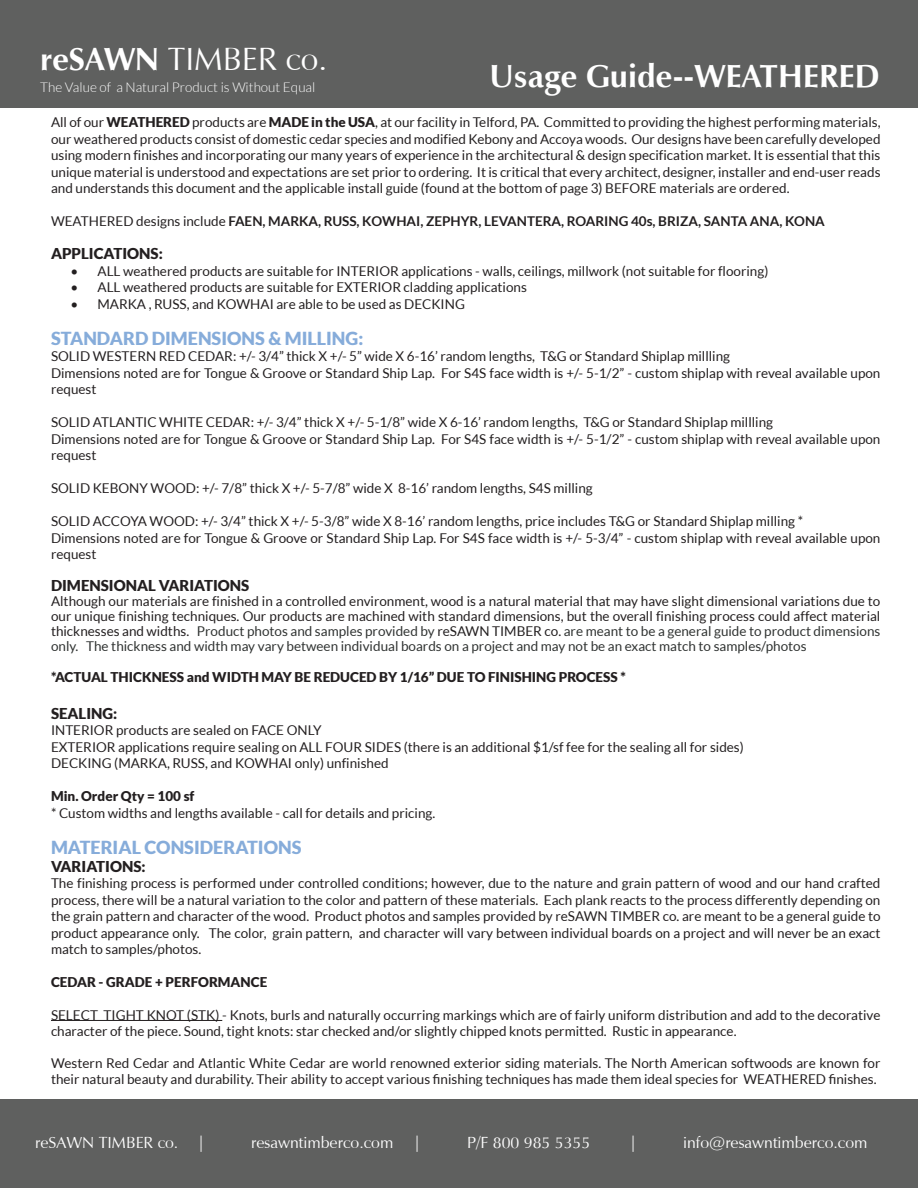
<style>
.page{position:relative;width:918px;height:1188px;background:#fff}
.page>*{position:absolute;margin:0;border:0;box-sizing:border-box;transform-origin:0 0}
.t1{font:700 33px "Vera Humana 95";color:#fff}
.t2{font:33px "Vera Humana 95";color:#fff}
.t3{font:900 18px "Lato";color:#86acda}
.t4{font:16.5px "Vera Humana 95";color:#fff}
.Paragraph_Style_1{font:900 15px "Lato";color:#231f20}
.Paragraph_Style_1-2{font:13.5px/16.5px "Lato";color:#231f20}
.Paragraph_Style_1-3{font:900 13.5px "Lato";color:#231f20}
.t5{font:700 13.5px "Lato";color:#231f20}
.t6{font:300 13.5px "Lato";color:#fff}
.s1{font-weight:700}
.s2{font-weight:900}
.s3{font-weight:400}
.s4{color:#303332}
</style>
<div class="page">
<div style="left:0;top:1100px;width:918px;height:88px;background:#5f605f"></div>
<hr style="left:51px;top:1020px;width:171px;height:1px;background:#231f20">
<div style="left:0;top:0;width:918px;height:107px;background:#5f605f"></div>
<p class="t2" style="left:40px;top:39px;width:288px"><span class="s1">reSAWN</span> TIMBER co.</p>
<p class="t6" style="left:40px;top:80px;width:277px">The Value of a Natural Product is Without Equal</p>
<p class="t1" style="left:490px;top:56px;width:392px">Usage Guide--WEATHERED</p>
<p class="Paragraph_Style_1-2" style="left:51px;top:114px;width:831px;text-align:justify">All of our <span class="s2">WEATHERED</span> products are <span class="s2">MADE in the USA</span>, at our facility in Telford, PA. Committed to providing the highest performing materials, our weathered products consist of domestic cedar species and modified Kebony and Accoya woods. Our designs have been carefully developed using modern finishes and incorporating our many years of experience in the architectural &amp; design specification market. It is essential that this unique material is understood and expectations are set prior to ordering. It is critical that every architect, designer, installer and end-user reads and understands this document and the applicable install guide (found at the bottom of page 3) BEFORE materials are ordered.</p>
<p class="t5" style="left:51px;top:213px;width:775px"><span class="s3">WEATHERED designs include</span> FAEN, MARKA, RUSS, KOWHAI, ZEPHYR, LEVANTERA, ROARING 40s, BRIZA, SANTA ANA, KONA</p>
<p class="Paragraph_Style_1" style="left:51px;top:245px;width:113px">APPLICATIONS:</p>
<p class="Paragraph_Style_1-2" style="left:70px;top:262px;width:699px">• ALL weathered products are suitable for INTERIOR applications - walls, ceilings, millwork (not suitable for flooring)</p>
<p class="Paragraph_Style_1-2" style="left:70px;top:279px;width:458px">• ALL weathered products are suitable for EXTERIOR cladding applications</p>
<p class="Paragraph_Style_1-2" style="left:70px;top:295px;width:396px">• MARKA , RUSS, and KOWHAI are able to be used as DECKING</p>
<p class="t3" style="left:51px;top:327px;width:314px">STANDARD DIMENSIONS &amp; MILLING:</p>
<p class="Paragraph_Style_1-2" style="left:51px;top:348px;width:681px">SOLID WESTERN RED CEDAR: +/- 3/4” thick X +/- 5” wide X 6-16’ random lengths, T&amp;G or Standard Shiplap millling</p>
<p class="Paragraph_Style_1-2" style="left:51px;top:364px;width:831px">Dimensions noted are for Tongue &amp; Groove or Standard Ship Lap. For S4S face width is +/- 5-1/2” - custom shiplap with reveal available upon request</p>
<p class="Paragraph_Style_1-2" style="left:51px;top:414px;width:724px">SOLID ATLANTIC WHITE CEDAR: +/- 3/4” thick X +/- 5-1/8” wide X 6-16’ random lengths, T&amp;G or Standard Shiplap millling</p>
<p class="Paragraph_Style_1-2" style="left:51px;top:430px;width:831px">Dimensions noted are for Tongue &amp; Groove or Standard Ship Lap. For S4S face width is +/- 5-1/2” - custom shiplap with reveal available upon request</p>
<p class="Paragraph_Style_1-2" style="left:51px;top:480px;width:543px">SOLID KEBONY WOOD: +/- 7/8” thick X +/- 5-7/8” wide X 8-16’ random lengths, S4S milling</p>
<p class="Paragraph_Style_1-2" style="left:51px;top:513px;width:754px">SOLID ACCOYA WOOD: +/- 3/4” thick X +/- 5-3/8” wide X 8-16’ random lengths, price includes T&amp;G or Standard Shiplap milling *</p>
<p class="Paragraph_Style_1-2" style="left:51px;top:529px;width:831px">Dimensions noted are for Tongue &amp; Groove or Standard Ship Lap. For S4S face width is +/- 5-3/4” - custom shiplap with reveal available upon request</p>
<p class="Paragraph_Style_1" style="left:51px;top:576px;width:200px">DIMENSIONAL VARIATIONS</p>
<p class="Paragraph_Style_1-2" style="left:51px;top:593px;width:831px;line-height:15px;text-align:justify">Although our materials are finished in a controlled environment, wood is a natural material that may have slight dimensional variations due to our unique finishing techniques. Our products are machined with standard dimensions, but the overall finishing process could affect material thicknesses and widths. <span class="s4">Product photos and samples provided by</span> reSAWN TIMBER co. <span class="s4">are meant to be a general guide to product dimensions only. The thickness and width may vary between individual boards on a project and may not be an exact match to samples/photos</span></p>
<p class="Paragraph_Style_1-3" style="left:51px;top:669px;width:576px">*ACTUAL THICKNESS and WIDTH MAY BE REDUCED BY 1/16” DUE TO FINISHING PROCESS *</p>
<p class="Paragraph_Style_1" style="left:51px;top:704px;width:68px">SEALING:</p>
<p class="Paragraph_Style_1-2" style="left:51px;top:722px;width:272px">INTERIOR products are sealed on FACE ONLY</p>
<p class="Paragraph_Style_1-2" style="left:51px;top:738px;width:694px">EXTERIOR applications require sealing on ALL FOUR SIDES (there is an additional $1/sf fee for the sealing all for sides)</p>
<p class="Paragraph_Style_1-2" style="left:51px;top:755px;width:339px">DECKING (MARKA, RUSS, and KOWHAI only) unfinished</p>
<p class="Paragraph_Style_1-3" style="left:51px;top:788px;width:145px">Min. Order Qty = 100 sf</p>
<p class="Paragraph_Style_1-2" style="left:51px;top:804px;width:386px">* Custom widths and lengths available - call for details and pricing.</p>
<p class="t3" style="left:51px;top:836px;width:252px">MATERIAL CONSIDERATIONS</p>
<p class="Paragraph_Style_1" style="left:51px;top:857px;width:96px">VARIATIONS:</p>
<p class="Paragraph_Style_1-2" style="left:51px;top:875px;width:831px;text-align:justify">The finishing process is performed under controlled conditions; however, due to the nature and grain pattern of wood and our hand crafted process, there will be a natural variation to the color and pattern of these materials. Each plank reacts to the process differently depending on the grain pattern and character of the wood. Product photos and samples provided by reSAWN TIMBER co. are meant to be a general guide to product appearance only. The color, grain pattern, and character will vary between individual boards on a project and will never be an exact match to samples/photos.</p>
<p class="Paragraph_Style_1-3" style="left:51px;top:974px;width:218px">CEDAR - GRADE + PERFORMANCE</p>
<p class="Paragraph_Style_1-2" style="left:51px;top:1006px;width:831px">SELECT TIGHT KNOT (STK) - Knots, burls and naturally occurring markings which are of fairly uniform distribution and add to the decorative character of the piece. Sound, tight knots: star checked and/or slightly chipped knots permitted. Rustic in appearance.</p>
<p class="Paragraph_Style_1-2" style="left:51px;top:1055px;width:831px">Western Red Cedar and Atlantic White Cedar are world renowned exterior siding materials. The North American softwoods are known for their natural beauty and durability. Their ability to accept various finishing techniques has made them ideal species for WEATHERED finishes.</p>
<p class="t4" style="left:35px;top:1133px;width:172px">reSAWN TIMBER co. |</p>
<p class="t4" style="left:251px;top:1133px;width:172px">resawntimberco.com |</p>
<p class="t4" style="left:467px;top:1133px;width:125px">P/F 800 985 5355</p>
<p class="t4" style="left:629px;top:1133px;width:10px">|</p>
<p class="t4" style="left:683px;top:1133px;width:186px">info@resawntimberco.com</p>
</div>
